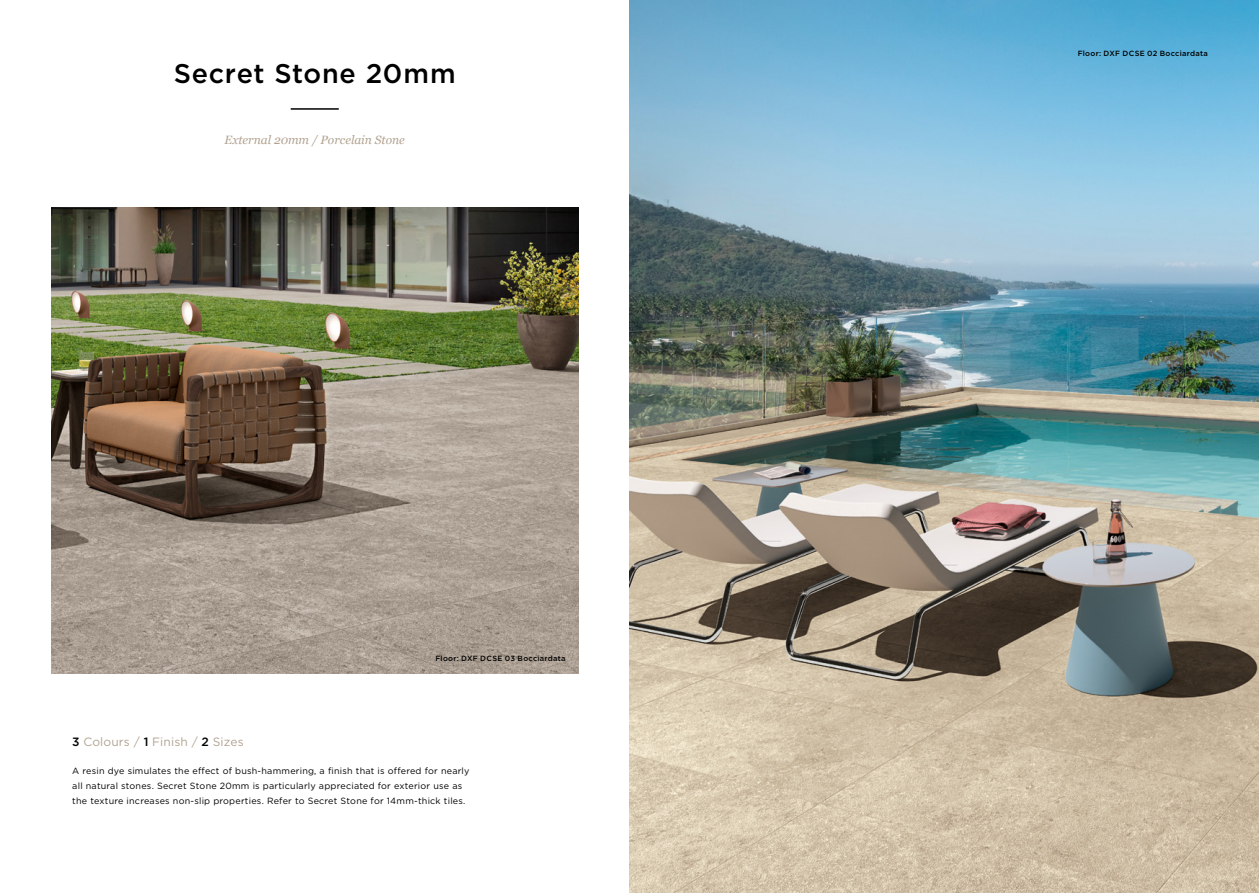
<style>
.page{position:relative;width:1259px;height:893px;background:#fff}
.page>*{position:absolute;margin:0;border:0;box-sizing:border-box;transform-origin:0 0}
.t1{font:500 27px "Gotham";letter-spacing:.025em;color:#000}
.hero_PF_serif_title{font:italic 12px "Georgia";color:#b2a391}
.t2{font:12px "Gotham";letter-spacing:.01em;color:#b2a391}
.hero_PF_serif_title-2{font:9px/15px "Gotham";letter-spacing:.025em;color:#000}
.t3{font:500 7.5px "Gotham";letter-spacing:.035em;color:#000}
.s1{font-weight:500;color:#000}
</style>
<div class="page">
<hr style="left:291px;top:108px;width:48px;height:2px;background:#000">
<img style="left:629px;top:0;width:630px;height:893px">
<img style="left:51px;top:207px;width:527px;height:467px">
<p class="t1" style="left:174px;top:55px;width:283px">Secret Stone 20mm</p>
<p class="hero_PF_serif_title" style="left:224px;top:132px;width:182px">External 20mm / Porcelain Stone</p>
<p class="t3" style="left:435px;top:654px;width:132px">Floor: DXF DCSE 03 Bocciardata</p>
<p class="t2" style="left:72px;top:734px;width:173px"><span class="s1">3</span> Colours / <span class="s1">1</span> Finish / <span class="s1">2</span> Sizes</p>
<p class="hero_PF_serif_title-2" style="left:72px;top:763px;width:399px">A resin dye simulates the effect of bush-hammering, a finish that is offered for nearly all natural stones. Secret Stone 20mm is particularly appreciated for exterior use as the texture increases non-slip properties. Refer to Secret Stone for 14mm-thick tiles.</p>
<p class="t3" style="left:1077px;top:49px;width:132px">Floor: DXF DCSE 02 Bocciardata</p>
</div>
